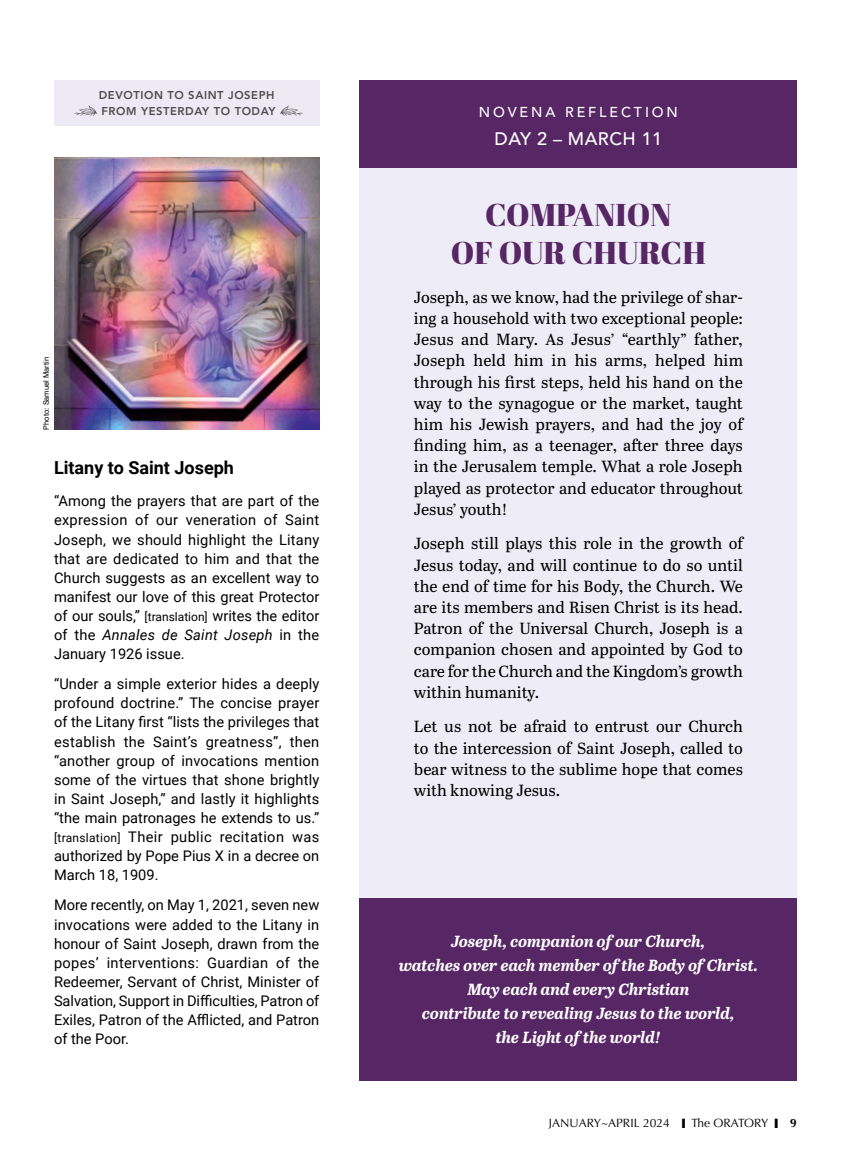
<style>
.page{position:relative;width:851px;height:1161px;background:#fff}
.page>*{position:absolute;margin:0;border:0;box-sizing:border-box;transform-origin:0 0}
.t1{font:31.5px/37.8px "Abril Fatface";color:#572664;text-align:center}
.t2{font:700 18px "Roboto";color:#000}
.t3{font:500 18px "Avenir LT Std";letter-spacing:.025em;color:#fff}
.t4{font:16.2px/21.1px "Abril Text";color:#000;text-align:justify}
.t5{font:italic 700 16.2px/24px "Abril Text";color:#fff;text-align:center}
.t6{font:14.7px/19.2px "Roboto";color:#000;text-align:justify}
.t7{font:500 14.25px "Avenir LT Std";letter-spacing:.2em;color:#fff}
.t8{font:12px "Optima";color:#000}
.t9{font:800 11.25px/15.8px "Avenir LT Std";letter-spacing:.05em;color:#4d4d4f}
.t10{font:7.5px "Swiss 721 BT";color:#000}
.s1{font-size:12px}
.s2{font-style:italic}
.s3{font-weight:700}
</style>
<div class="page">
<div style="left:360px;top:118px;width:436px;height:963px;background:#eeecf6"></div>
<div style="left:360px;top:80px;width:436px;height:88px;background:#572664"></div>
<div style="left:360px;top:899px;width:436px;height:182px;background:#572664"></div>
<div style="left:54px;top:80px;width:265px;height:45px;background:#edeaf5"></div>
<svg style="left:75px;top:106px;width:22px;height:10px"></svg>
<svg style="left:280px;top:106px;width:22px;height:10px"></svg>
<img style="left:54px;top:158px;width:265px;height:272px">
<p class="t9" style="left:99px;top:88px;width:178px">DEVOTION TO SAINT JOSEPH<br>FROM YESTERDAY TO TODAY</p>
<p class="t10" style="left:42px;top:430px;width:74px;rotate:-90deg">Photo: Samuel Martin</p>
<p class="t2" style="left:54px;top:455px;width:181px">Litany to Saint Joseph</p>
<p class="t6" style="left:54px;top:491px;width:267px">“Among the prayers that are part of the expression of our veneration of Saint Joseph, we should highlight the Litany that are dedicated to him and that the Church suggests as an excellent way to manifest our love of this great Protector of our souls,” <span class="s1">[translation]</span> writes the editor of the <span class="s2">Annales de Saint Joseph</span> in the January 1926 issue.</p>
<p class="t6" style="left:54px;top:674px;width:267px">“Under a simple exterior hides a deeply profound doctrine.” The concise prayer of the Litany first “lists the privileges that establish the Saint’s greatness”, then “another group of invocations mention some of the virtues that shone brightly in Saint Joseph,” and lastly it highlights “the main patronages he extends to us.” <span class="s1">[translation]</span> Their public recitation was authorized by Pope Pius X in a decree on March 18, 1909.</p>
<p class="t6" style="left:54px;top:895px;width:267px">More recently, on May 1, 2021, seven new invocations were added to the Litany in honour of Saint Joseph, drawn from the popes’ interventions: Guardian of the Redeemer, Servant of Christ, Minister of Salvation, Support in Difficulties, Patron of Exiles, Patron of the Afflicted, and Patron of the Poor.</p>
<p class="t7" style="left:479px;top:103px;width:200px">NOVENA REFLECTION</p>
<p class="t3" style="left:494px;top:128px;width:169px">DAY 2 – MARCH 11</p>
<h1 class="t1" style="left:451px;top:195px;width:256px">COMPANION<br>OF OUR CHURCH</h1>
<p class="t4" style="left:414px;top:286px;width:331px">Joseph, as we know, had the privilege of shar&shy;ing a household with two exceptional people:<br>Jesus and Mary. As Jesus’ “earthly” father, Joseph held him in his arms, helped him through his first steps, held his hand on the way to the synagogue or the market, taught him his Jewish prayers, and had the joy of finding him, as a teenager, after three days in the Jerusalem temple. What a role Joseph played as protector and educator throughout Jesus’ youth!</p>
<p class="t4" style="left:414px;top:532px;width:330px">Joseph still plays this role in the growth of Jesus today, and will continue to do so until the end of time for his Body, the Church. We are its members and Risen Christ is its head.<br>Patron of the Universal Church, Joseph is a companion chosen and appointed by God to care for the Church and the Kingdom’s growth within humanity.</p>
<p class="t4" style="left:414px;top:715px;width:330px">Let us not be afraid to entrust our Church to the intercession of Saint Joseph, called to bear witness to the sublime hope that comes with knowing Jesus.</p>
<p class="t5" style="left:398px;top:929px;width:361px">Joseph, companion of our Church,<br>watches over each member of the Body of Christ.<br>May each and every Christian<br>contribute to revealing Jesus to the world,<br>the Light of the world!</p>
<p class="t8" style="left:549px;top:1116px;width:249px">JANUARY~APRIL 2024 ❙ The ORATORY ❙ <span class="s3">9</span></p>
</div>
